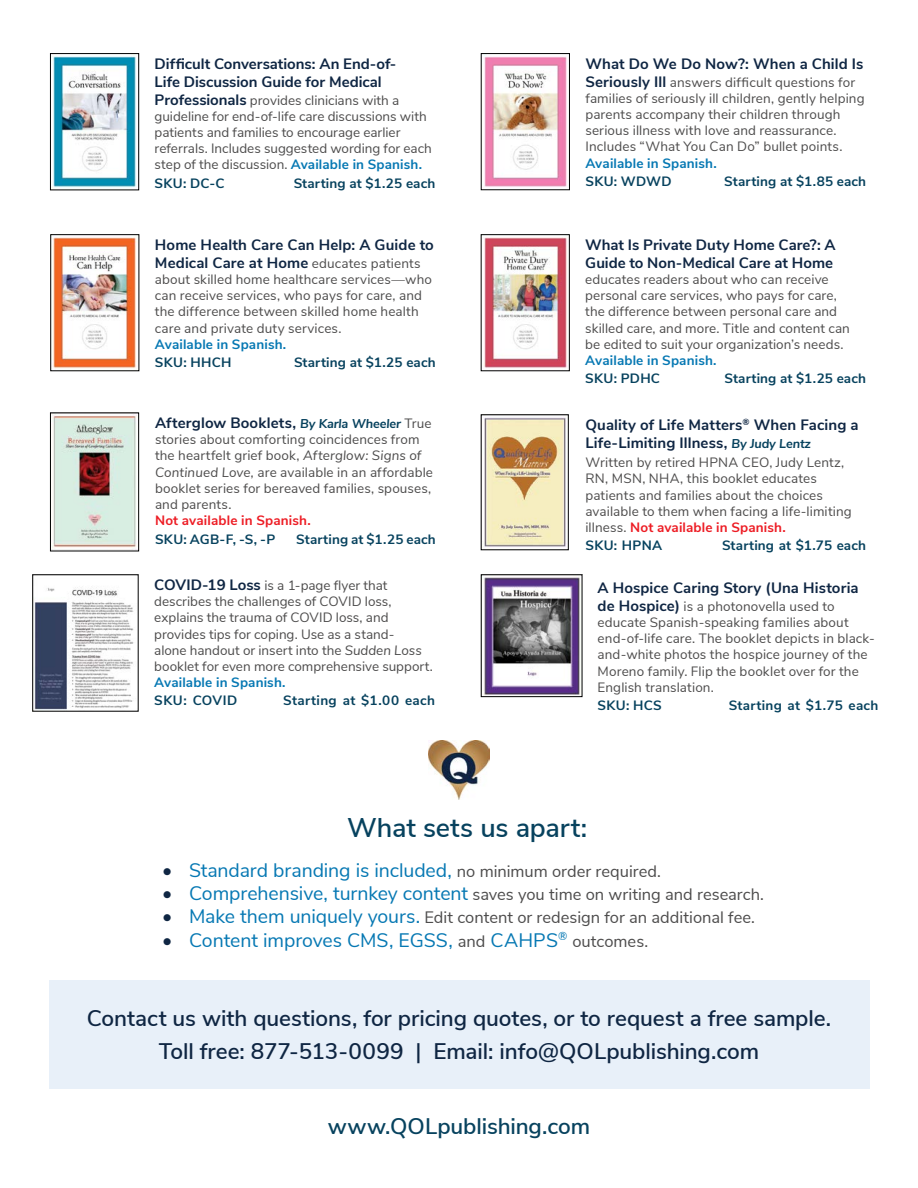
<style>
.page{position:relative;width:918px;height:1188px;background:#fff}
.page>*{position:absolute;margin:0;border:0;box-sizing:border-box;transform-origin:0 0}
.t1{font:600 27px "Nunito Sans";letter-spacing:-.005em;color:#07425e}
.t2{font:600 22.5px/32.4px "Nunito Sans";letter-spacing:-.005em;color:#0f2643;text-align:center}
.t3{font:600 22.5px "Nunito Sans";letter-spacing:-.005em;color:#07425e}
.t4{font:19.5px "Nunito Sans";letter-spacing:-.005em;color:#0678b3}
.t5{font:16.5px "Nunito Sans";color:#4d4c4c}
.t6{font:700 15px/18px "Nunito Sans";letter-spacing:.005em;color:#0f2643}
.t7{font:13.5px/16.2px "Nunito Sans";letter-spacing:.005em;color:#4d4c4c}
.t8{font:700 13.5px "Nunito Sans";letter-spacing:.015em;color:#07425e}
.t9{font:700 13.5px "Nunito Sans";letter-spacing:.01em;color:#0678b3}
.t10{font:700 13.5px "Nunito Sans";letter-spacing:.01em;color:#ed1c24}
.t11{font:700 13.5px "Nunito Sans";letter-spacing:.04em;color:#07425e}
.s1{font-weight:700;font-size:15px;color:#0f2643}
.s2{font-weight:700;color:#0678b3}
.s3{font-weight:400;font-size:13.5px;color:#4d4c4c}
.s4{font-style:italic;font-size:12.75px;color:#07425e}
.s5{font-style:italic}
.s6{font-weight:700;color:#ed1c24}
.s7{color:#0f2643}
.s8{font-size:16.5px;color:#4d4c4c}
.s9{font-size:19.5px;color:#0f2643}
.s10{font-size:19.5px;color:#0678b3}
</style>
<div class="page">
<img style="left:52px;top:56px;width:85px;height:132px">
<div style="left:50px;top:54px;width:89px;height:136px;border:1px solid #000"></div>
<img style="left:484px;top:56px;width:83px;height:131px">
<div style="left:481px;top:54px;width:89px;height:136px;border:1px solid #000"></div>
<img style="left:53px;top:237px;width:84px;height:132px">
<img style="left:484px;top:417px;width:82px;height:130px">
<img style="left:52px;top:415px;width:85px;height:133px">
<div style="left:50px;top:413px;width:89px;height:138px;border:1px solid #000"></div>
<img style="left:483px;top:577px;width:97px;height:118px">
<div style="left:481px;top:575px;width:101px;height:122px;border:1px solid #000"></div>
<img style="left:484px;top:237px;width:83px;height:131px">
<img style="left:429px;top:740px;width:60px;height:60px">
<div style="left:49px;top:981px;width:820px;height:108px;background:#e8f0f9"></div>
<img style="left:35px;top:587px;width:99px;height:122px">
<p class="t6" style="left:155px;top:54px;width:243px">Difficult Conversations: An End-of-<br>Life Discussion Guide for Medical</p>
<p class="t7" style="left:155px;top:91px;width:279px"><span class="s1">Professionals</span> provides clinicians with a guideline for end-of-life care discussions with patients and families to encourage earlier referrals. Includes suggested wording for each step of the discussion. <span class="s2">Available in Spanish.</span></p>
<p class="t8" style="left:155px;top:173px;width:72px">SKU: DC-C</p>
<p class="t8" style="left:294px;top:173px;width:143px">Starting at $1.25 each</p>
<p class="t6" style="left:155px;top:235px;width:281px">Home Health Care Can Help: A Guide to<br>Medical Care at Home <span class="s3">educates patients</span></p>
<p class="t7" style="left:155px;top:270px;width:279px">about skilled home healthcare services—who can receive services, who pays for care, and the difference between skilled home health care and private duty services.</p>
<p class="t9" style="left:155px;top:334px;width:133px">Available in Spanish.</p>
<p class="t8" style="left:155px;top:353px;width:78px">SKU: HHCH</p>
<p class="t8" style="left:294px;top:353px;width:143px">Starting at $1.25 each</p>
<p class="t6" style="left:155px;top:413px;width:278px">Afterglow Booklets, <span class="s4">By Karla Wheeler</span> <span class="s3">True</span></p>
<p class="t7" style="left:155px;top:431px;width:280px">stories about comforting coincidences from the heartfelt grief book, <span class="s5">Afterglow: Signs of Continued Love,</span> are available in an affordable booklet series for bereaved families, spouses, and parents.</p>
<p class="t10" style="left:155px;top:511px;width:157px">Not available in Spanish.</p>
<p class="t8" style="left:155px;top:529px;width:122px">SKU: AGB-F, -S, -P</p>
<p class="t8" style="left:296px;top:529px;width:141px">Starting at $1.25 each</p>
<p class="t7" style="left:154px;top:576px;width:280px"><span class="s1">COVID-19 Loss</span> is a 1-page flyer that describes the challenges of COVID loss, explains the trauma of COVID loss, and provides tips for coping. Use as a stand-<br>alone handout or insert into the <span class="s5">Sudden Loss </span>booklet for even more comprehensive support.</p>
<p class="t9" style="left:154px;top:673px;width:133px">Available in Spanish.</p>
<p class="t11" style="left:154px;top:691px;width:85px">SKU: COVID</p>
<p class="t8" style="left:283px;top:691px;width:153px">Starting at $1.00 each</p>
<p class="t6" style="left:585px;top:54px;width:280px">What Do We Do Now?: When a Child Is</p>
<p class="t7" style="left:585px;top:73px;width:281px"><span class="s1">Seriously Ill</span> answers difficult questions for families of seriously ill children, gently helping parents accompany their children through serious illness with love and reassurance.<br>Includes “What You Can Do” bullet points.</p>
<p class="t9" style="left:585px;top:153px;width:133px">Available in Spanish.</p>
<p class="t8" style="left:585px;top:171px;width:88px">SKU: WDWD</p>
<p class="t8" style="left:724px;top:171px;width:143px">Starting at $1.85 each</p>
<p class="t6" style="left:585px;top:235px;width:252px">What Is Private Duty Home Care?: A<br>Guide to Non-Medical Care at Home</p>
<p class="t7" style="left:585px;top:270px;width:266px">educates readers about who can receive personal care services, who pays for care, the difference between personal care and skilled care, and more. Title and content can be edited to suit your organization’s needs.</p>
<p class="t9" style="left:585px;top:350px;width:133px">Available in Spanish.</p>
<p class="t8" style="left:585px;top:369px;width:76px">SKU: PDHC</p>
<p class="t8" style="left:724px;top:369px;width:143px">Starting at $1.25 each</p>
<p class="t6" style="left:585px;top:415px;width:275px">Quality of Life Matters<sup>®</sup> When Facing a<br>Life-Limiting Illness, <span class="s4">By Judy Lentz</span></p>
<p class="t7" style="left:585px;top:454px;width:268px">Written by retired HPNA CEO, Judy Lentz, RN, MSN, NHA, this booklet educates patients and families about the choices available to them when facing a life-limiting illness. <span class="s6">Not available in Spanish.</span></p>
<p class="t8" style="left:585px;top:536px;width:78px">SKU: HPNA</p>
<p class="t8" style="left:722px;top:536px;width:146px">Starting at $1.75 each</p>
<p class="t6" style="left:598px;top:578px;width:263px">A Hospice Caring Story (Una Historia</p>
<p class="t7" style="left:598px;top:597px;width:279px"><span class="s1">de Hospice)</span> is a photonovella used to educate Spanish-speaking families about end-of-life care. The booklet depicts in black&shy;and-white photos the hospice journey of the Moreno family. Flip the booklet over for the English translation.</p>
<p class="t8" style="left:598px;top:696px;width:66px">SKU: HCS</p>
<p class="t8" style="left:729px;top:696px;width:151px">Starting at $1.75 each</p>
<h1 class="t1" style="left:347px;top:808px;width:242px">What sets us apart:</h1>
<h3 class="t4" style="left:162px;top:856px;width:501px"><span class="s7">•</span> Standard branding is included, <span class="s8">no minimum order required.</span></h3>
<p class="t5" style="left:162px;top:882px;width:604px"><span class="s9">•</span> <span class="s10">Comprehensive, turnkey content</span> saves you time on writing and research.</p>
<p class="t5" style="left:162px;top:906px;width:595px"><span class="s9">•</span> <span class="s10">Make them uniquely yours.</span> Edit content or redesign for an additional fee.</p>
<h3 class="t4" style="left:162px;top:926px;width:488px"><span class="s7">•</span> Content improves CMS, EGSS, <span class="s8">and</span> CAHPS<sup>®</sup> <span class="s8">outcomes.</span></h3>
<h2 class="t2" style="left:87px;top:1001px;width:746px">Contact us with questions, for pricing quotes, or to request a free sample.<br>Toll free: 877-513-0099 | Email: info@QOLpublishing.com</h2>
<h2 class="t3" style="left:328px;top:1110px;width:264px">www.QOLpublishing.com</h2>
</div>
